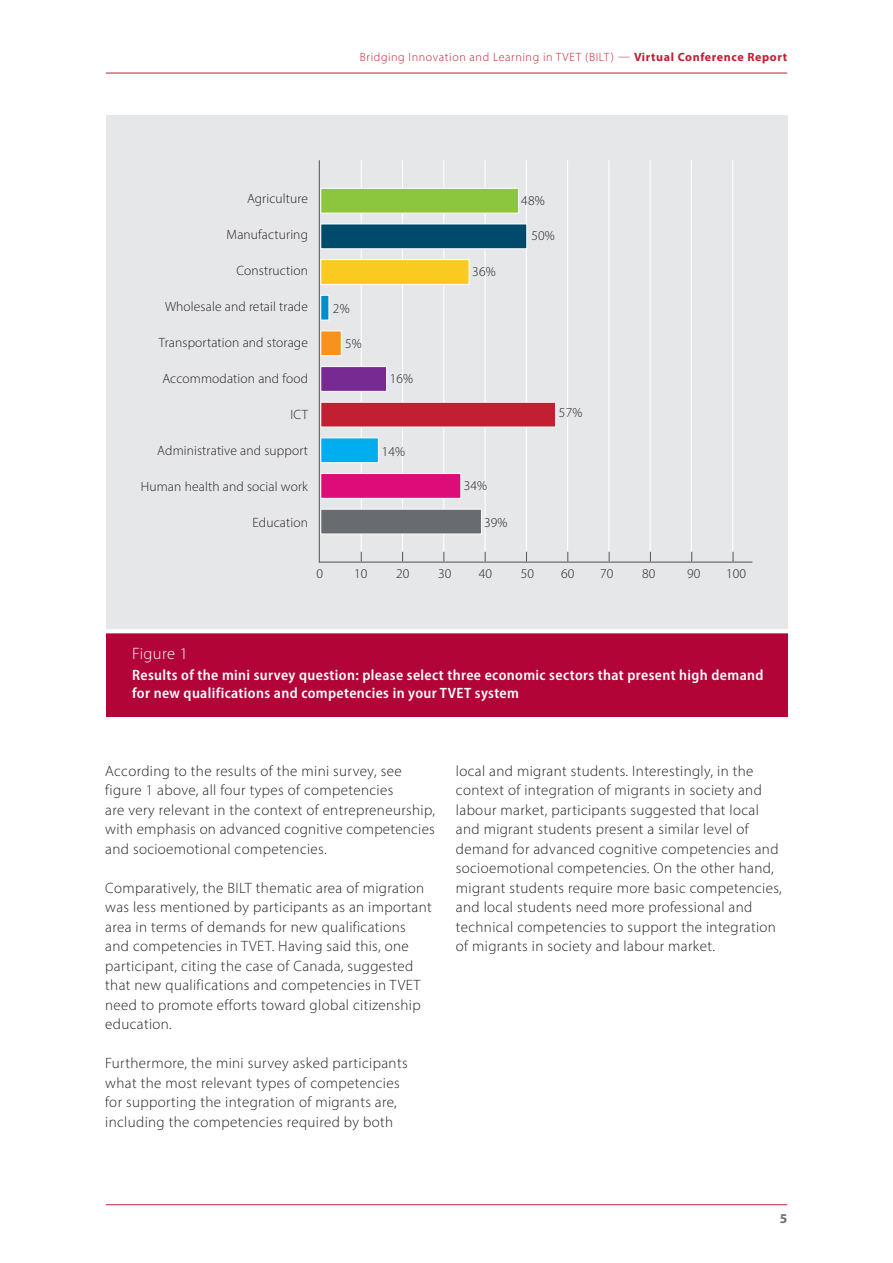
<style>
.page{position:relative;width:893px;height:1263px;background:#fff}
.page>*{position:absolute;margin:0;border:0;box-sizing:border-box;transform-origin:0 0}
.t1{font:300 16.5px "Myriad Pro";letter-spacing:.025em;color:#fff}
.t2{font:300 15px/19.5px "Myriad Pro";letter-spacing:.025em;color:#231f20}
.t3{font:600 semi-condensed 15px "Myriad Pro";letter-spacing:.025em;color:#fff}
.t4{font:300 13.5px "Myriad Pro";letter-spacing:.01em;color:#231f20}
.t5{font:700 13.5px "Myriad Pro";color:#6c6d70}
.t6{font:300 12px "Myriad Pro";letter-spacing:.05em;color:#c21f32}
.s1{font-weight:700}
</style>
<div class="page">
<div style="left:106px;top:115px;width:681px;height:514px;background:#e6e7e9"></div>
<hr style="left:319px;top:160px;width:1px;height:402px;background:#57585a">
<hr style="left:361px;top:160px;width:1px;height:399px;background:#fff">
<hr style="left:402px;top:160px;width:1px;height:399px;background:#fff">
<hr style="left:443px;top:160px;width:1px;height:399px;background:#fff">
<hr style="left:484px;top:160px;width:2px;height:399px;background:#fff">
<hr style="left:526px;top:160px;width:1px;height:399px;background:#fff">
<hr style="left:567px;top:160px;width:1px;height:399px;background:#fff">
<hr style="left:608px;top:160px;width:1px;height:399px;background:#fff">
<hr style="left:650px;top:160px;width:1px;height:399px;background:#fff">
<hr style="left:691px;top:160px;width:1px;height:399px;background:#fff">
<hr style="left:732px;top:160px;width:1px;height:399px;background:#fff">
<hr style="left:319px;top:562px;width:433px;height:1px;background:#57585a">
<div style="left:106px;top:631px;width:681px;height:85px;background:#b30437"></div>
<div style="left:321px;top:509px;width:161px;height:25px;background:#686b6f;border:1px solid #fff"></div>
<div style="left:321px;top:473px;width:140px;height:25px;background:#de0c78;border:1px solid #fff"></div>
<div style="left:321px;top:438px;width:58px;height:25px;background:#00aeef;border:1px solid #fff"></div>
<div style="left:321px;top:402px;width:235px;height:25px;background:#c21f32;border:1px solid #fff"></div>
<div style="left:321px;top:366px;width:66px;height:26px;background:#772a91;border:1px solid #fff"></div>
<div style="left:321px;top:331px;width:20px;height:25px;background:#f7931d"></div>
<div style="left:321px;top:295px;width:8px;height:25px;background:#008dcc"></div>
<div style="left:321px;top:259px;width:148px;height:26px;background:#fbca20;border:1px solid #fff"></div>
<div style="left:321px;top:224px;width:206px;height:25px;background:#004b6c;border:1px solid #fff"></div>
<div style="left:321px;top:188px;width:198px;height:25px;background:#8bc63e;border:1px solid #fff"></div>
<hr style="left:106px;top:1204px;width:681px;height:1px;background:#c21f32">
<hr style="left:106px;top:73px;width:681px;height:1px;background:#c21f32">
<hr style="left:100px;top:629px;width:711px;height:4px;background:#fff">
<p class="t6" style="left:360px;top:50px;width:429px">Bridging Innovation and Learning in TVET (BILT) — <span class="s1">Virtual Conference Report</span></p>
<p class="t4" style="left:247px;top:190px;width:63px">Agriculture</p>
<p class="t4" style="left:227px;top:226px;width:83px">Manufacturing</p>
<p class="t4" style="left:237px;top:262px;width:73px">Construction</p>
<p class="t4" style="left:165px;top:298px;width:144px">Wholesale and retail trade</p>
<p class="t4" style="left:159px;top:334px;width:151px">Transportation and storage</p>
<p class="t4" style="left:162px;top:370px;width:147px">Accommodation and food</p>
<p class="t4" style="left:290px;top:406px;width:19px">ICT</p>
<p class="t4" style="left:157px;top:442px;width:152px">Administrative and support</p>
<p class="t4" style="left:141px;top:478px;width:169px">Human health and social work</p>
<p class="t4" style="left:253px;top:514px;width:57px">Education</p>
<p class="t4" style="left:333px;top:300px;width:18px">2%</p>
<p class="t4" style="left:345px;top:335px;width:18px">5%</p>
<p class="t4" style="left:390px;top:370px;width:25px">16%</p>
<p class="t4" style="left:382px;top:443px;width:25px">14%</p>
<p class="t4" style="left:472px;top:264px;width:25px">36%</p>
<p class="t4" style="left:521px;top:193px;width:25px">48%</p>
<p class="t4" style="left:531px;top:228px;width:25px">50%</p>
<p class="t4" style="left:464px;top:477px;width:25px">34%</p>
<p class="t4" style="left:484px;top:514px;width:25px">39%</p>
<p class="t4" style="left:559px;top:404px;width:25px">57%</p>
<p class="t4" style="left:317px;top:566px;width:8px">0</p>
<p class="t4" style="left:354px;top:566px;width:15px">10</p>
<p class="t4" style="left:396px;top:566px;width:15px">20</p>
<p class="t4" style="left:438px;top:566px;width:15px">30</p>
<p class="t4" style="left:479px;top:566px;width:15px">40</p>
<p class="t4" style="left:521px;top:566px;width:15px">50</p>
<p class="t4" style="left:561px;top:566px;width:15px">60</p>
<p class="t4" style="left:600px;top:566px;width:15px">70</p>
<p class="t4" style="left:642px;top:566px;width:15px">80</p>
<p class="t4" style="left:687px;top:566px;width:15px">90</p>
<p class="t4" style="left:726px;top:566px;width:22px">100</p>
<p class="t1" style="left:132px;top:643px;width:57px">Figure 1</p>
<p class="t3" style="left:132px;top:665px;width:633px">Results of the mini survey question: please select three economic sectors that present high demand</p>
<p class="t3" style="left:132px;top:683px;width:388px">for new qualifications and competencies in your TVET system</p>
<p class="t2" style="left:105px;top:761px;width:298px">According to the results of the mini survey, see figure 1 above, all four types of competencies</p>
<p class="t2" style="left:105px;top:800px;width:331px;text-align:justify">are very relevant in the context of entrepreneurship, with emphasis on advanced cognitive competencies and socioemotional competencies.</p>
<p class="t2" style="left:105px;top:878px;width:328px">Comparatively, the BILT thematic area of migration was less mentioned by participants as an important area in terms of demands for new qualifications and competencies in TVET. Having said this, one participant, citing the case of Canada, suggested that new qualifications and competencies in TVET need to promote efforts toward global citizenship education.</p>
<p class="t2" style="left:105px;top:1053px;width:304px">Furthermore, the mini survey asked participants what the most relevant types of competencies for supporting the integration of migrants are, including the competencies required by both</p>
<p class="t2" style="left:456px;top:761px;width:327px">local and migrant students. Interestingly, in the context of integration of migrants in society and labour market, participants suggested that local and migrant students present a similar level of demand for advanced cognitive competencies and socioemotional competencies. On the other hand, migrant students require more basic competencies, and local students need more professional and technical competencies to support the integration of migrants in society and labour market.</p>
<p class="t5" style="left:780px;top:1210px;width:9px">5</p>
</div>
